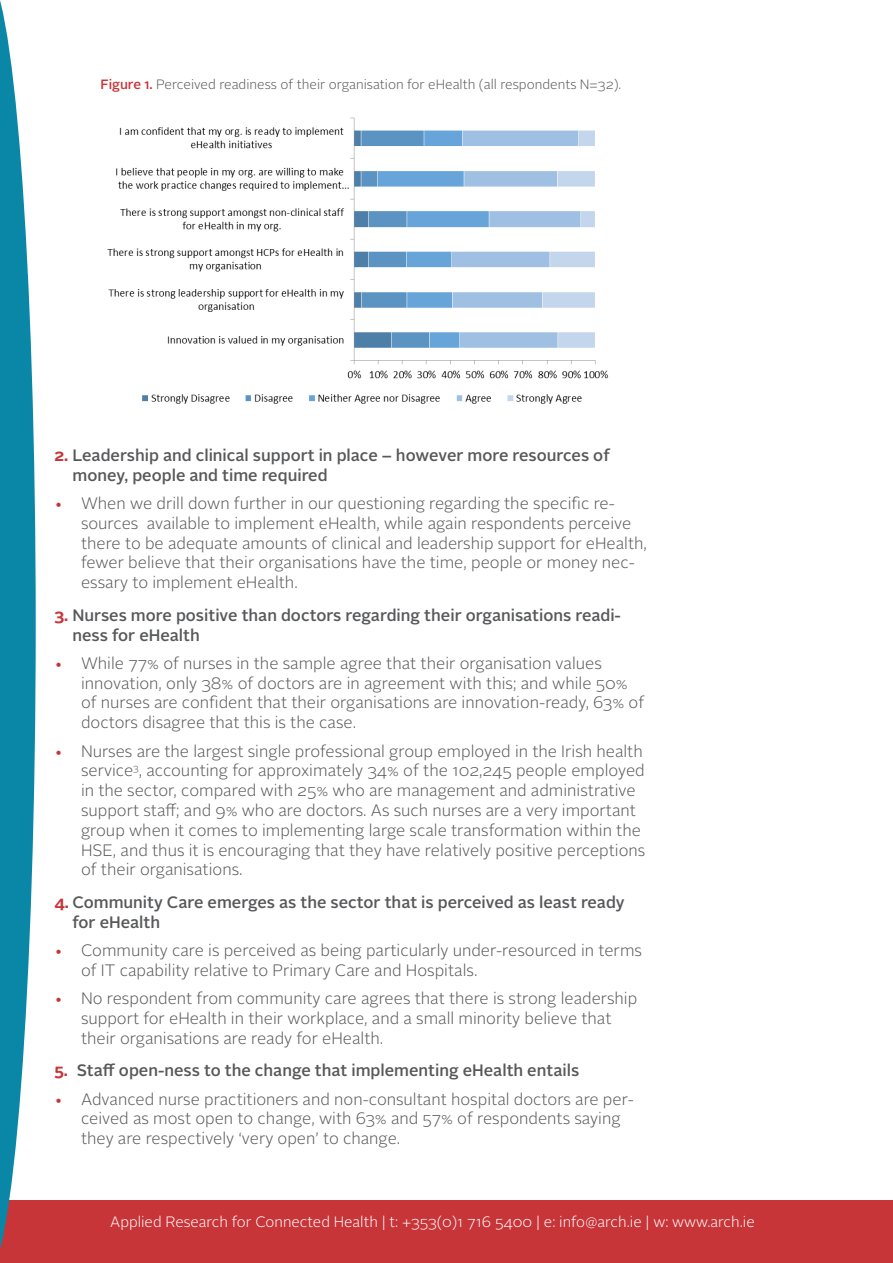
<style>
.page{position:relative;width:893px;height:1263px;background:#fff}
.page>*{position:absolute;margin:0;border:0;box-sizing:border-box;transform-origin:0 0}
.t1{font:300 16.5px/19.8px "Alright Sans";color:#57585a}
.Paragraph_Number{font:500 16.5px/19.8px "Alright Sans";color:#57585a}
.t2{font:300 15px "Alright Sans";color:#fff}
.t3{font:300 13.5px "Alright Sans";color:#57585a}
.s1{font-weight:500;color:#c83539}
.s2{font-weight:700;color:#c83539}
.s3{color:#c83539}
</style>
<div class="page">
<div style="left:0;top:1200px;width:893px;height:63px;background:#c83539"></div>
<svg style="left:0;top:0;width:36px;height:1249px;fill:#0a87a7"></svg>
<img style="left:107px;top:117px;width:502px;height:287px">
<p class="t3" style="left:100px;top:75px;width:522px"><span class="s1">Figure 1.</span> Perceived readiness of their organisation for eHealth (all respondents N=32).</p>
<p class="Paragraph_Number" style="left:72px;top:445px;width:539px;text-indent:-18px"><span class="s2">2.</span> Leadership and clinical support in place – however more resources of money, people and time required</p>
<p class="t1" style="left:81px;top:494px;width:567px;text-indent:-27px"><span class="s3">•</span> When we drill down further in our questioning regarding the specific re&shy;sources available to implement eHealth, while again respondents perceive there to be adequate amounts of clinical and leadership support for eHealth, fewer believe that their organisations have the time, people or money nec&shy;essary to implement eHealth.</p>
<p class="Paragraph_Number" style="left:72px;top:605px;width:550px;text-indent:-18px"><span class="s2">3.</span> Nurses more positive than doctors regarding their organisations readi&shy;ness for eHealth</p>
<p class="t1" style="left:81px;top:653px;width:565px;text-indent:-27px"><span class="s3">•</span> While 77% of nurses in the sample agree that their organisation values innovation, only 38% of doctors are in agreement with this; and while 50% of nurses are confident that their organisations are innovation-ready, 63% of doctors disagree that this is the case.</p>
<p class="t1" style="left:81px;top:741px;width:566px;text-indent:-27px"><span class="s3">•</span> Nurses are the largest single professional group employed in the Irish health service<sup>3</sup>, accounting for approximately 34% of the 102,245 people employed in the sector, compared with 25% who are management and administrative support staff; and 9% who are doctors. As such nurses are a very important group when it comes to implementing large scale transformation within the HSE, and thus it is encouraging that they have relatively positive perceptions of their organisations.</p>
<p class="Paragraph_Number" style="left:72px;top:892px;width:554px;text-indent:-18px"><span class="s2">4.</span> Community Care emerges as the sector that is perceived as least ready for eHealth</p>
<p class="t1" style="left:81px;top:941px;width:562px;text-indent:-27px"><span class="s3">•</span> Community care is perceived as being particularly under-resourced in terms of IT capability relative to Primary Care and Hospitals.</p>
<p class="t1" style="left:81px;top:989px;width:558px;text-indent:-27px"><span class="s3">•</span> No respondent from community care agrees that there is strong leadership support for eHealth in their workplace, and a small minority believe that their organisations are ready for eHealth.</p>
<p class="Paragraph_Number" style="left:54px;top:1061px;width:527px"><span class="s2">5.</span> Staff open-ness to the change that implementing eHealth entails</p>
<p class="t1" style="left:81px;top:1089px;width:554px;text-indent:-27px"><span class="s3">•</span> Advanced nurse practitioners and non-consultant hospital doctors are per&shy;ceived as most open to change, with 63% and 57% of respondents saying they are respectively ‘very open’ to change.</p>
<p class="t2" style="left:110px;top:1212px;width:646px">Applied Research for Connected Health | t: +353(0)1 716 5400 | e: info@arch.ie | w: www.arch.ie</p>
</div>
